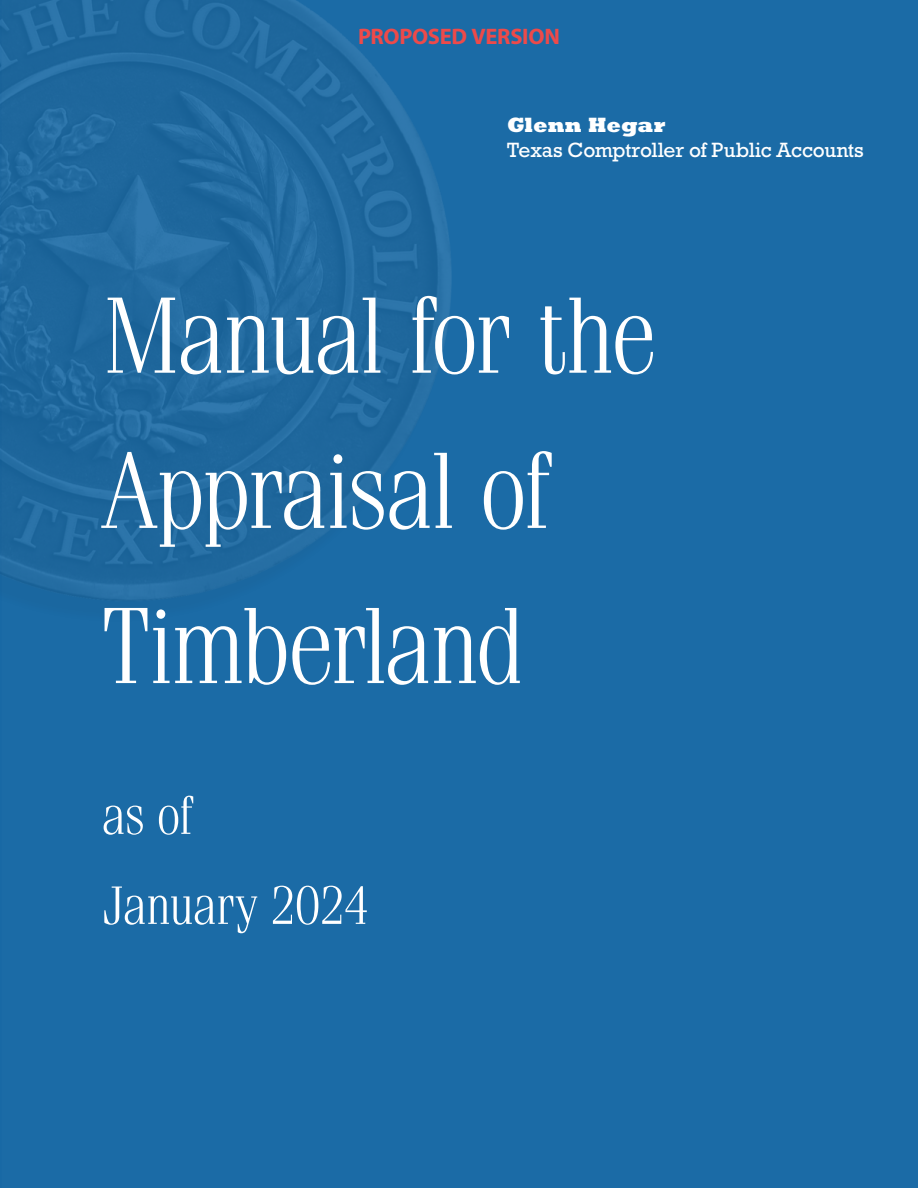
<style>
.page{position:relative;width:918px;height:1188px;background:#1b6ba6}
.page>*{position:absolute;margin:0;border:0;box-sizing:border-box;transform-origin:0 0}
.Cover_2__Title{font:300 108.6px/155.1px "Fenice Pro ITC";letter-spacing:-.05em;color:#fff;scale:.95 1}
.H2__Cover_2___SubTitle{font:300 54px/90px "Fenice Pro ITC";letter-spacing:-.035em;color:#fff;scale:.95 1}
.t1{font:700 22.5px "Myriad Pro";letter-spacing:-.01em;color:#ed4a4a}
.Cover_5__Texas_Comp{font:21px "Rockwell Std";letter-spacing:-.01em;color:#fff}
.Cover_4__Glenn_Hegar{font:800 21px "Rockwell Std";color:#fff}
</style>
<div class="page">
<img style="left:0;top:0;width:467px;height:622px">
<p class="t1" style="left:358px;top:22px;width:203px">PROPOSED VERSION</p>
<p class="Cover_4__Glenn_Hegar" style="left:507px;top:111px;width:160px">Glenn Hegar</p>
<p class="Cover_5__Texas_Comp" style="left:507px;top:138px;width:358px">Texas Comptroller of Public Accounts</p>
<h1 class="Cover_2__Title" style="left:101px;top:257px;width:588px">Manual for the<br>Appraisal of<br>Timberland</h1>
<h2 class="H2__Cover_2___SubTitle" style="left:101px;top:770px;width:284px">as of<br>January 2024</h2>
</div>
